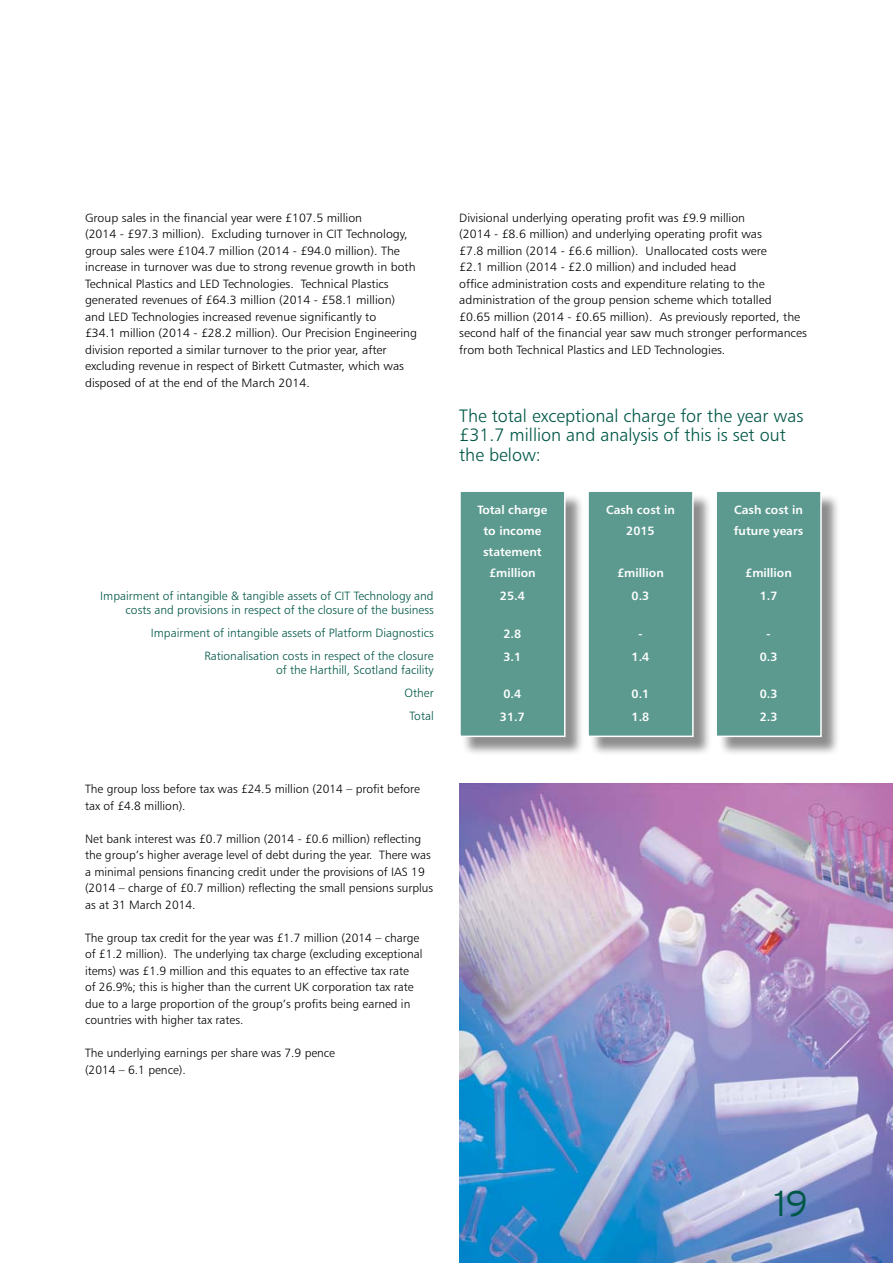
<style>
.page{position:relative;width:893px;height:1263px;background:#fff}
.page>*{position:absolute;margin:0;border:0;box-sizing:border-box;transform-origin:0 0}
.t1{font:300 36px "Interstate";color:#005747}
.t2{font:18px/19.5px "Humanist 777 BT Light B";color:#005747}
.t3{font:12px/16.5px "Humanist 777 BT Light B";color:#000}
.t4{font:12px/23px "Humanist 777 BT Light B";color:#005747;text-align:right}
.t5{font:12px/23px "Humanist 777 BT Bold B";color:#fff;text-align:center}
</style>
<div class="page">
<img style="left:459px;top:784px;width:434px;height:479px">
<div style="left:461px;top:493px;width:123px;height:263px;background:#000;opacity:.45"></div>
<div style="left:460px;top:491px;width:105px;height:245px;background:#5c9a90"></div>
<div style="left:459px;top:490px;width:107px;height:247px;border:2px solid #fff"></div>
<div style="left:589px;top:493px;width:123px;height:263px;background:#000;opacity:.45"></div>
<div style="left:588px;top:491px;width:105px;height:245px;background:#5c9a90"></div>
<div style="left:587px;top:490px;width:107px;height:247px;border:2px solid #fff"></div>
<div style="left:718px;top:493px;width:122px;height:263px;background:#000;opacity:.45"></div>
<div style="left:716px;top:491px;width:105px;height:245px;background:#5c9a90"></div>
<div style="left:715px;top:490px;width:107px;height:247px;border:2px solid #fff"></div>
<p class="t3" style="left:85px;top:209px;width:333px">Group sales in the financial year were £107.5 million<br>(2014 - £97.3 million). Excluding turnover in CIT Technology, group sales were £104.7 million (2014 - £94.0 million). The increase in turnover was due to strong revenue growth in both Technical Plastics and LED Technologies. Technical Plastics generated revenues of £64.3 million (2014 - £58.1 million) and LED Technologies increased revenue significantly to<br>£34.1 million (2014 - £28.2 million). Our Precision Engineering division reported a similar turnover to the prior year, after excluding revenue in respect of Birkett Cutmaster, which was disposed of at the end of the March 2014.</p>
<p class="t4" style="left:100px;top:588px;width:335px;line-height:14.4px">Impairment of intangible &amp; tangible assets of CIT Technology and costs and provisions in respect of the closure of the business</p>
<p class="t4" style="left:151px;top:621px;width:284px">Impairment of intangible assets of Platform Diagnostics<br>Rationalisation costs in respect of the closure</p>
<p class="t4" style="left:276px;top:658px;width:159px">of the Harthill, Scotland facility<br>Other<br>Total</p>
<p class="t3" style="left:85px;top:780px;width:337px">The group loss before tax was £24.5 million (2014 – profit before tax of £4.8 million).</p>
<p class="t3" style="left:85px;top:830px;width:350px">Net bank interest was £0.7 million (2014 - £0.6 million) reflecting the group’s higher average level of debt during the year. There was a minimal pensions financing credit under the provisions of IAS 19 (2014 – charge of £0.7 million) reflecting the small pensions surplus as at 31 March 2014.</p>
<p class="t3" style="left:85px;top:929px;width:339px">The group tax credit for the year was £1.7 million (2014 – charge of £1.2 million). The underlying tax charge (excluding exceptional items) was £1.9 million and this equates to an effective tax rate of 26.9%; this is higher than the current UK corporation tax rate due to a large proportion of the group’s profits being earned in countries with higher tax rates.</p>
<p class="t3" style="left:85px;top:1044px;width:252px">The underlying earnings per share was 7.9 pence (2014 – 6.1 pence).</p>
<p class="t3" style="left:459px;top:209px;width:349px">Divisional underlying operating profit was £9.9 million<br>(2014 - £8.6 million) and underlying operating profit was<br>£7.8 million (2014 - £6.6 million). Unallocated costs were<br>£2.1 million (2014 - £2.0 million) and included head<br>office administration costs and expenditure relating to the administration of the group pension scheme which totalled<br>£0.65 million (2014 - £0.65 million). As previously reported, the second half of the financial year saw much stronger performances from both Technical Plastics and LED Technologies.</p>
<h2 class="t2" style="left:459px;top:406px;width:346px">The total exceptional charge for the year was £31.7 million and analysis of this is set out the below:</h2>
<p class="t5" style="left:477px;top:499px;width:71px;line-height:21px">Total charge to income statement £million</p>
<p class="t5" style="left:500px;top:584px;width:26px">25.4</p>
<p class="t5" style="left:503px;top:622px;width:19px;text-align:left">2.8<br>3.1</p>
<p class="t5" style="left:500px;top:682px;width:26px;text-align:left">0.4<br>31.7</p>
<p class="t5" style="left:606px;top:499px;width:70px;line-height:21px">Cash cost in<br>2015</p>
<p class="t5" style="left:617px;top:561px;width:48px">£million<br>0.3</p>
<p class="t5" style="left:632px;top:622px;width:19px">-<br>1.4</p>
<p class="t5" style="left:632px;top:682px;width:19px;text-align:left">0.1<br>1.8</p>
<p class="t5" style="left:734px;top:499px;width:71px;line-height:21px;text-align:left">Cash cost in future years</p>
<p class="t5" style="left:745px;top:561px;width:48px">£million<br>1.7</p>
<p class="t5" style="left:760px;top:622px;width:19px">-<br>0.3</p>
<p class="t5" style="left:760px;top:682px;width:19px;text-align:left">0.3<br>2.3</p>
<h1 class="t1" style="left:775px;top:1183px;width:35px">19</h1>
</div>
